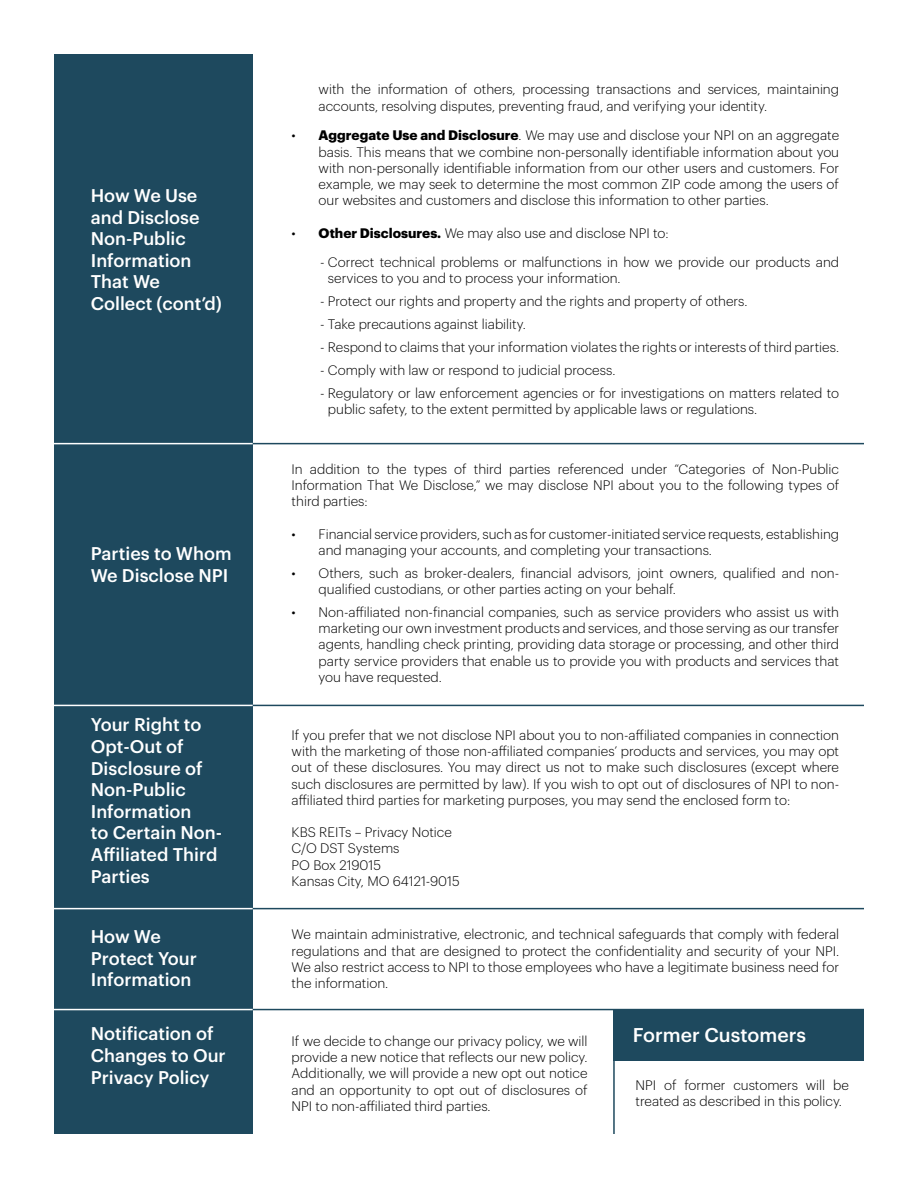
<style>
.page{position:relative;width:918px;height:1188px;background:#fff}
.page>*{position:absolute;margin:0;border:0;box-sizing:border-box;transform-origin:0 0}
.t1{font:500 19.5px "Graphik";color:#fff}
.t2{font:500 18px/21.6px "Graphik";color:#fff}
.t3{font:300 13.5px/16.2px "Graphik";color:#000}
.s1{font-weight:700}
</style>
<div class="page">
<div style="left:54px;top:54px;width:199px;height:1080px;background:#1e495e"></div>
<div style="left:614px;top:1010px;width:250px;height:51px;background:#1e495e"></div>
<hr style="left:613px;top:1010px;width:2px;height:124px;background:#1e495e">
<hr style="left:253px;top:443px;width:611px;height:1px;background:#1e495e">
<hr style="left:54px;top:443px;width:199px;height:1px;background:#fff">
<hr style="left:253px;top:705px;width:611px;height:1px;background:#1e495e">
<hr style="left:54px;top:705px;width:199px;height:1px;background:#fff">
<hr style="left:253px;top:908px;width:611px;height:1px;background:#1e495e">
<hr style="left:54px;top:908px;width:199px;height:1px;background:#fff">
<hr style="left:253px;top:1009px;width:611px;height:1px;background:#1e495e">
<hr style="left:54px;top:1009px;width:199px;height:1px;background:#fff">
<h2 class="t2" style="left:91px;top:183px;width:133px">How We Use and Disclose<br>Non-Public<br>Information<br>That We<br>Collect (cont’d)</h2>
<h2 class="t2" style="left:91px;top:542px;width:142px">Parties to Whom<br>We Disclose NPI</h2>
<h2 class="t2" style="left:91px;top:713px;width:133px">Your Right to<br>Opt-Out of<br>Disclosure of<br>Non-Public<br>Information<br>to Certain Non-<br>Affiliated Third<br>Parties</h2>
<h2 class="t2" style="left:91px;top:924px;width:108px">How We<br>Protect Your<br>Information</h2>
<p class="t3" style="left:319px;top:80px;width:522px">with the information of others, processing transactions and services, maintaining accounts, resolving disputes, preventing fraud, and verifying your identity.</p>
<p class="t3" style="left:319px;top:126px;width:522px;text-align:justify;text-indent:-27px">• <span class="s1">Aggregate Use and Disclosure</span>. We may use and disclose your NPI on an aggregate basis. This means that we combine non-personally identifiable information about you with non-personally identifiable information from our other users and customers. For example, we may seek to determine the most common ZIP code among the users of our websites and customers and disclose this information to other parties.</p>
<p class="t3" style="left:292px;top:224px;width:379px">• <span class="s1">Other Disclosures.</span> We may also use and disclose NPI to:</p>
<p class="t3" style="left:328px;top:253px;width:513px;text-indent:-8px">- Correct technical problems or malfunctions in how we provide our products and services to you and to process your information.</p>
<p class="t3" style="left:320px;top:292px;width:429px">- Protect our rights and property and the rights and property of others.</p>
<p class="t3" style="left:320px;top:315px;width:207px">- Take precautions against liability.</p>
<p class="t3" style="left:320px;top:338px;width:521px">- Respond to claims that your information violates the rights or interests of third parties.</p>
<p class="t3" style="left:320px;top:361px;width:297px">- Comply with law or respond to judicial process.</p>
<p class="t3" style="left:328px;top:384px;width:513px;text-indent:-8px">- Regulatory or law enforcement agencies or for investigations on matters related to public safety, to the extent permitted by applicable laws or regulations.</p>
<p class="t3" style="left:292px;top:460px;width:549px;text-align:justify">In addition to the types of third parties referenced under “Categories of Non-Public Information That We Disclose,” we may disclose NPI about you to the following types of third parties:</p>
<p class="t3" style="left:319px;top:525px;width:522px;text-indent:-27px">• Financial service providers, such as for customer-initiated service requests, establishing and managing your accounts, and completing your transactions.</p>
<p class="t3" style="left:319px;top:564px;width:522px;text-indent:-27px">• Others, such as broker-dealers, financial advisors, joint owners, qualified and non&shy;qualified custodians, or other parties acting on your behalf.</p>
<p class="t3" style="left:319px;top:603px;width:522px;text-align:justify;text-indent:-27px">• Non-affiliated non-financial companies, such as service providers who assist us with marketing our own investment products and services, and those serving as our transfer agents, handling check printing, providing data storage or processing, and other third party service providers that enable us to provide you with products and services that you have requested.</p>
<p class="t3" style="left:292px;top:726px;width:549px;text-align:justify">If you prefer that we not disclose NPI about you to non-affiliated companies in connection with the marketing of those non-affiliated companies’ products and services, you may opt out of these disclosures. You may direct us not to make such disclosures (except where such disclosures are permitted by law). If you wish to opt out of disclosures of NPI to non&shy;affiliated third parties for marketing purposes, you may send the enclosed form to:</p>
<p class="t3" style="left:292px;top:823px;width:170px">KBS REITs – Privacy Notice<br>C/O DST Systems<br>PO Box 219015<br>Kansas City, MO 64121-9015</p>
<p class="t3" style="left:292px;top:925px;width:549px;text-align:justify">We maintain administrative, electronic, and technical safeguards that comply with federal regulations and that are designed to protect the confidentiality and security of your NPI.<br>We also restrict access to NPI to those employees who have a legitimate business need for the information.</p>
<h2 class="t2" style="left:91px;top:1021px;width:136px">Notification of<br>Changes to Our<br>Privacy Policy</h2>
<h1 class="t1" style="left:633px;top:1020px;width:175px">Former Customers</h1>
<p class="t3" style="left:292px;top:1032px;width:297px;text-align:justify">If we decide to change our privacy policy, we will provide a new notice that reflects our new policy.<br>Additionally, we will provide a new opt out notice and an opportunity to opt out of disclosures of NPI to non-affiliated third parties.</p>
<p class="t3" style="left:636px;top:1076px;width:215px">NPI of former customers will be treated as described in this policy.</p>
</div>
